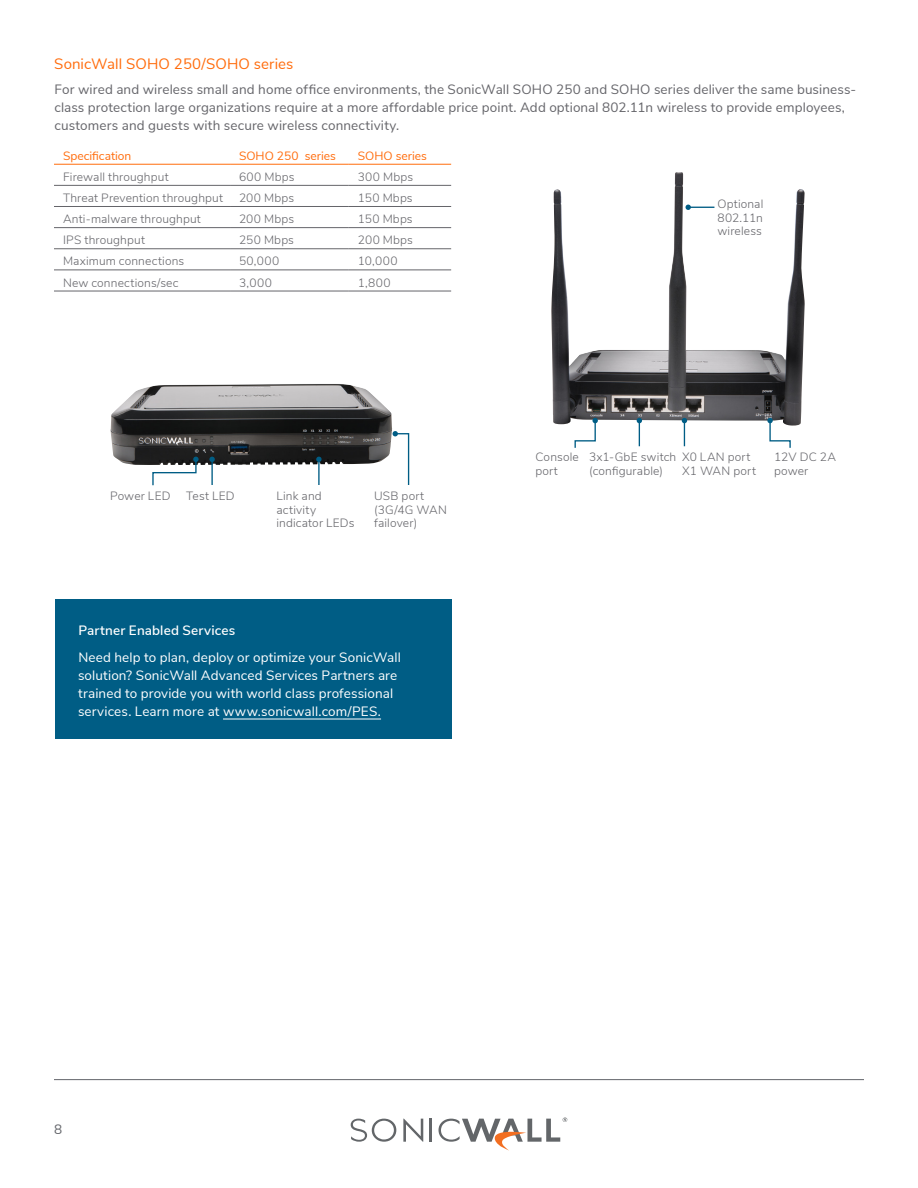
<style>
.page{position:relative;width:918px;height:1188px;background:#fff}
.page>*{position:absolute;margin:0;border:0;box-sizing:border-box;transform-origin:0 0}
.Section_Heading_1{font:15px "Nunito Sans";letter-spacing:.005em;color:#ff6c0c}
.Body_Copy{font:13.5px/18px "Nunito Sans";letter-spacing:.01em;color:#65656a}
.Body_Copy-2{font:13.5px/18px "Nunito Sans";letter-spacing:.01em;color:#fff}
.Body_Copy-3{font:600 13.5px "Nunito Sans";letter-spacing:.01em;color:#fff}
.t1{font:13.5px "Nunito Sans";color:#63656a}
.Small_Table_body_cop{font:300 12px "Nunito Sans";letter-spacing:.015em;color:#65656a}
.Hardware_labels{font:300 12px/13.5px "Nunito Sans";letter-spacing:.015em;color:#65656a}
.Small_table_header{font:12px "Nunito Sans";color:#ff6c0c}
</style>
<div class="page">
<hr style="left:54px;top:1079px;width:810px;height:1px;background:#63656a">
<svg style="left:403px;top:1119px;width:20px;height:23px"></svg>
<hr style="left:429px;top:1119px;width:2px;height:23px;background:#636669">
<svg style="left:351px;top:1119px;width:45px;height:23px"></svg>
<svg style="left:439px;top:1118px;width:128px;height:32px"></svg>
<hr style="left:54px;top:185px;width:176px;height:1px;background:#65656a">
<hr style="left:230px;top:185px;width:119px;height:1px;background:#65656a">
<hr style="left:349px;top:185px;width:102px;height:1px;background:#65656a">
<hr style="left:54px;top:206px;width:176px;height:1px;background:#65656a">
<hr style="left:230px;top:206px;width:119px;height:1px;background:#65656a">
<hr style="left:349px;top:206px;width:102px;height:1px;background:#65656a">
<hr style="left:54px;top:227px;width:176px;height:1px;background:#65656a">
<hr style="left:230px;top:227px;width:119px;height:1px;background:#65656a">
<hr style="left:349px;top:227px;width:102px;height:1px;background:#65656a">
<hr style="left:54px;top:249px;width:176px;height:1px;background:#65656a">
<hr style="left:230px;top:249px;width:119px;height:1px;background:#65656a">
<hr style="left:349px;top:249px;width:102px;height:1px;background:#65656a">
<hr style="left:54px;top:270px;width:176px;height:1px;background:#65656a">
<hr style="left:230px;top:270px;width:119px;height:1px;background:#65656a">
<hr style="left:349px;top:270px;width:102px;height:1px;background:#65656a">
<hr style="left:54px;top:291px;width:176px;height:1px;background:#65656a">
<hr style="left:349px;top:291px;width:102px;height:1px;background:#65656a">
<hr style="left:54px;top:164px;width:176px;height:1px;background:#ff6c0c">
<hr style="left:230px;top:164px;width:119px;height:1px;background:#ff6c0c">
<hr style="left:349px;top:164px;width:102px;height:1px;background:#ff6c0c">
<hr style="left:230px;top:291px;width:119px;height:1px;background:#65656a">
<img style="left:110px;top:384px;width:282px;height:81px">
<img style="left:551px;top:172px;width:254px;height:254px">
<svg style="left:686px;top:205px;width:28px;height:5px"></svg>
<hr style="left:211px;top:459px;width:2px;height:26px;background:#005d85">
<svg style="left:209px;top:457px;width:6px;height:5px"></svg>
<hr style="left:318px;top:459px;width:2px;height:26px;background:#005d85">
<svg style="left:316px;top:457px;width:6px;height:5px"></svg>
<svg style="left:637px;top:418px;width:5px;height:28px"></svg>
<svg style="left:682px;top:418px;width:5px;height:28px"></svg>
<svg style="left:767px;top:418px;width:24px;height:30px"></svg>
<svg style="left:152px;top:457px;width:47px;height:29px"></svg>
<svg style="left:393px;top:431px;width:17px;height:54px"></svg>
<svg style="left:574px;top:418px;width:24px;height:30px"></svg>
<div style="left:55px;top:599px;width:396px;height:140px;background:#005d85"></div>
<hr style="left:223px;top:719px;width:158px;height:1px;background:#fff">
<p class="Section_Heading_1" style="left:54px;top:53px;width:241px">SonicWall SOHO 250/SOHO series</p>
<p class="Body_Copy" style="left:54px;top:79px;width:803px">For wired and wireless small and home office environments, the SonicWall SOHO 250 and SOHO series deliver the same business&shy;class protection large organizations require at a more affordable price point. Add optional 802.11n wireless to provide employees, customers and guests with secure wireless connectivity.</p>
<p class="Small_table_header" style="left:63px;top:147px;width:70px">Specification</p>
<p class="Small_table_header" style="left:239px;top:147px;width:98px">SOHO 250 series</p>
<p class="Small_table_header" style="left:358px;top:147px;width:71px">SOHO series</p>
<p class="Small_Table_body_cop" style="left:63px;top:168px;width:107px">Firewall throughput</p>
<p class="Small_Table_body_cop" style="left:239px;top:168px;width:57px">600 Mbps</p>
<p class="Small_Table_body_cop" style="left:358px;top:168px;width:57px">300 Mbps</p>
<p class="Small_Table_body_cop" style="left:63px;top:189px;width:162px">Threat Prevention throughput</p>
<p class="Small_Table_body_cop" style="left:239px;top:189px;width:57px">200 Mbps</p>
<p class="Small_Table_body_cop" style="left:358px;top:189px;width:56px">150 Mbps</p>
<p class="Small_Table_body_cop" style="left:63px;top:210px;width:139px">Anti-malware throughput</p>
<p class="Small_Table_body_cop" style="left:239px;top:210px;width:57px">200 Mbps</p>
<p class="Small_Table_body_cop" style="left:358px;top:210px;width:56px">150 Mbps</p>
<p class="Small_Table_body_cop" style="left:63px;top:231px;width:84px">IPS throughput</p>
<p class="Small_Table_body_cop" style="left:239px;top:231px;width:56px">250 Mbps</p>
<p class="Small_Table_body_cop" style="left:358px;top:231px;width:57px">200 Mbps</p>
<p class="Small_Table_body_cop" style="left:63px;top:252px;width:123px">Maximum connections</p>
<p class="Small_Table_body_cop" style="left:239px;top:252px;width:42px">50,000</p>
<p class="Small_Table_body_cop" style="left:358px;top:252px;width:41px">10,000</p>
<p class="Small_Table_body_cop" style="left:63px;top:274px;width:117px">New connections/sec</p>
<p class="Small_Table_body_cop" style="left:239px;top:274px;width:34px">3,000</p>
<p class="Small_Table_body_cop" style="left:358px;top:274px;width:34px">1,800</p>
<p class="Hardware_labels" style="left:717px;top:196px;width:47px;text-align:justify">Optional 802.11n wireless</p>
<p class="Hardware_labels" style="left:110px;top:488px;width:62px">Power LED</p>
<p class="Hardware_labels" style="left:186px;top:488px;width:50px">Test LED</p>
<p class="Hardware_labels" style="left:276px;top:488px;width:80px">Link and activity indicator LEDs</p>
<p class="Hardware_labels" style="left:374px;top:488px;width:74px">USB port (3G/4G WAN failover)</p>
<p class="Body_Copy-3" style="left:78px;top:620px;width:158px">Partner Enabled Services</p>
<p class="Body_Copy-2" style="left:78px;top:647px;width:324px">Need help to plan, deploy or optimize your SonicWall solution? SonicWall Advanced Services Partners are trained to provide you with world class professional services. Learn more at www.sonicwall.com/PES.</p>
<p class="Hardware_labels" style="left:535px;top:450px;width:45px">Console port</p>
<p class="Hardware_labels" style="left:589px;top:450px;width:89px">3x1-GbE switch (configurable)</p>
<p class="Hardware_labels" style="left:682px;top:450px;width:75px">X0 LAN port<br>X1 WAN port</p>
<p class="Hardware_labels" style="left:774px;top:450px;width:64px">12V DC 2A power</p>
<p class="t1" style="left:54px;top:1119px;width:10px">8</p>
</div>
